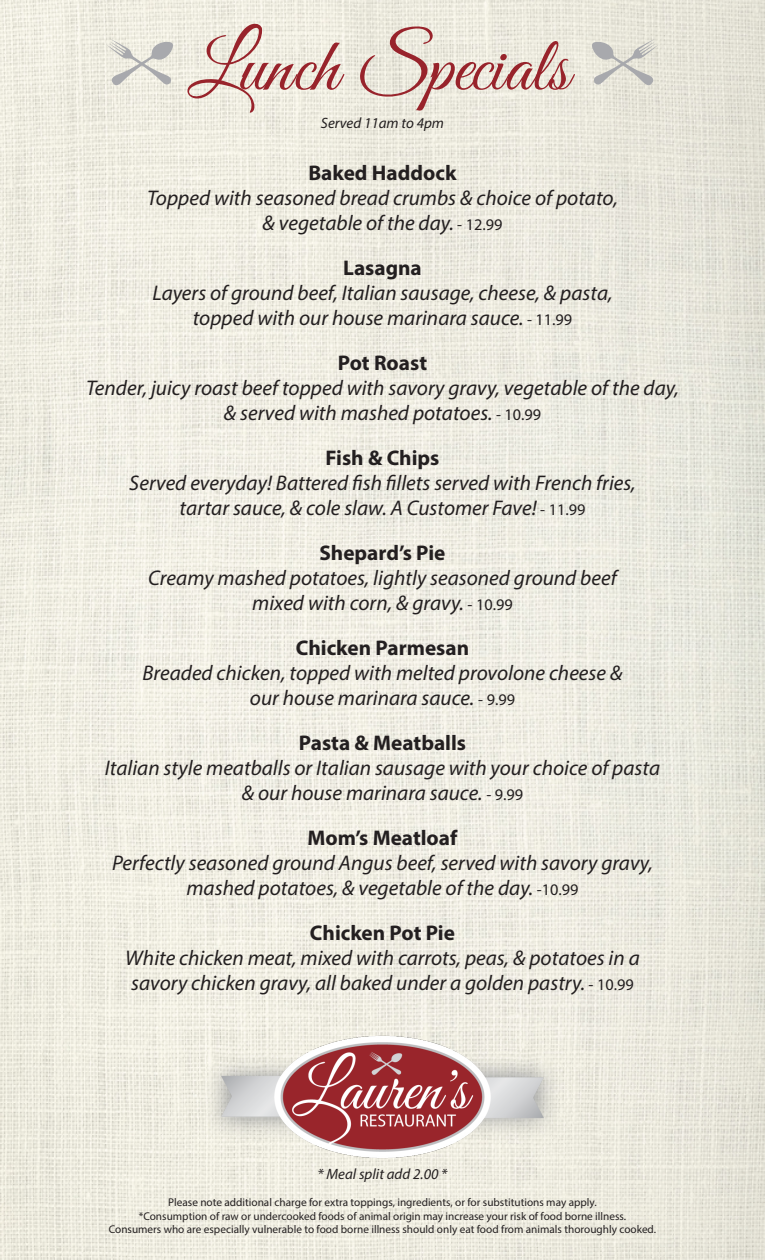
<style>
.page{position:relative;width:765px;height:1260px;background:#fff}
.page>*{position:absolute;margin:0;border:0;box-sizing:border-box;transform-origin:0 0}
.t1{font:77.5px "Great Vibes";color:#98232b}
.t2{font:italic 21.25px/25px "Myriad Pro";color:#231f20;text-align:center}
.t3{font:italic 15px "Myriad Pro";color:#231f20}
.t4{font:11.25px "Myriad Pro";color:#231f20}
.s1{font-weight:700;font-style:normal}
.s2{font-style:normal;font-size:16.25px}
</style>
<div class="page">
<img style="left:0;top:0;width:765px;height:1260px">
<svg style="left:106px;top:38px;width:67px;height:49px;background:#dcdbd3"></svg>
<svg style="left:592px;top:38px;width:67px;height:49px;background:#d6d5cd"></svg>
<img style="left:167px;top:1024px;width:431px;height:147px">
<h1 class="t1" style="left:188px;top:24px;width:383px">Lunch Specials</h1>
<p class="t3" style="left:321px;top:114px;width:125px">Served 11am to 4pm</p>
<p class="t2" style="left:147px;top:160px;width:472px"><span class="s1">Baked Haddock<br></span>Topped with seasoned bread crumbs &amp; choice of potato, &amp; vegetable of the day. <span class="s2">- 12.99</span></p>
<p class="t2" style="left:152px;top:255px;width:462px"><span class="s1">Lasagna<br></span>Layers of ground beef, Italian sausage, cheese, &amp; pasta, topped with our house marinara sauce. <span class="s2">- 11.99</span></p>
<p class="t2" style="left:86px;top:350px;width:594px"><span class="s1">Pot Roast<br></span>Tender, juicy roast beef topped with savory gravy, vegetable of the day, &amp; served with mashed potatoes. <span class="s2">- 10.99</span></p>
<p class="t2" style="left:129px;top:445px;width:508px"><span class="s1">Fish &amp; Chips<br></span>Served everyday! Battered fish fillets served with French fries, tartar sauce, &amp; cole slaw. A Customer Fave! <span class="s2">- 11.99</span></p>
<p class="t2" style="left:148px;top:540px;width:470px"><span class="s1">Shepard’s Pie<br></span>Creamy mashed potatoes, lightly seasoned ground beef mixed with corn, &amp; gravy. <span class="s2">- 10.99</span></p>
<p class="t2" style="left:142px;top:635px;width:482px"><span class="s1">Chicken Parmesan<br></span>Breaded chicken, topped with melted provolone cheese &amp; our house marinara sauce. <span class="s2">- 9.99</span></p>
<p class="t2" style="left:105px;top:730px;width:557px"><span class="s1">Pasta &amp; Meatballs<br></span>Italian style meatballs or Italian sausage with your choice of pasta &amp; our house marinara sauce. <span class="s2">- 9.99</span></p>
<p class="t2" style="left:112px;top:825px;width:542px"><span class="s1">Mom’s Meatloaf<br></span>Perfectly seasoned ground Angus beef, served with savory gravy, mashed potatoes, &amp; vegetable of the day. <span class="s2">-10.99</span></p>
<p class="t2" style="left:125px;top:920px;width:516px"><span class="s1">Chicken Pot Pie<br></span>White chicken meat, mixed with carrots, peas, &amp; potatoes in a savory chicken gravy, all baked under a golden pastry. <span class="s2">- 10.99</span></p>
<p class="t3" style="left:318px;top:1165px;width:131px">* Meal split add 2.00 *</p>
<p class="t4" style="left:168px;top:1196px;width:430px">Please note additional charge for extra toppings, ingredients, or for substitutions may apply.</p>
<p class="t4" style="left:139px;top:1209px;width:489px">*Consumption of raw or undercooked foods of animal origin may increase your risk of food borne illness.</p>
<p class="t4" style="left:109px;top:1223px;width:549px">Consumers who are especially vulnerable to food borne illness should only eat food from animals thoroughly cooked.</p>
</div>
